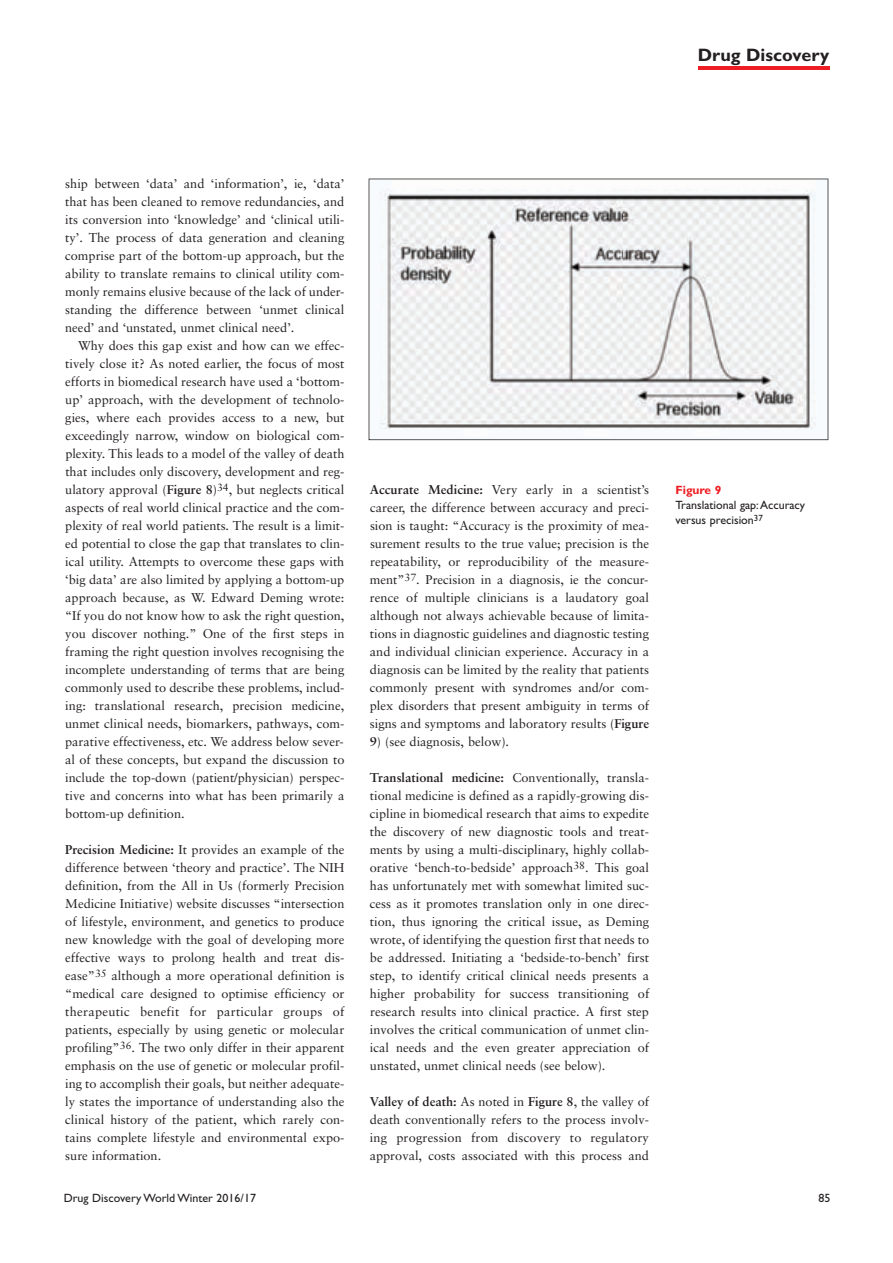
<style>
.page{position:relative;width:893px;height:1263px;background:#fff}
.page>*{position:absolute;margin:0;border:0;box-sizing:border-box;transform-origin:0 0}
.t1{font:700 18px "Gill Sans";color:#231f20}
.t2{font:12.75px/18px "Sabon";color:#231f20;text-align:justify}
.t3{font:12px/15px "Gill Sans";color:#231f20}
.t4{font:700 12px "Gill Sans";color:#ee1d23}
.s1{font-weight:700}
</style>
<div class="page">
<hr style="left:698px;top:67px;width:131px;height:3px;background:#ee1d23">
<svg style="left:369px;top:179px;width:459px;height:261px;fill:#f0f0f1"></svg>
<h1 class="t1" style="left:698px;top:48px;width:133px">Drug Discovery</h1>
<p class="t2" style="left:65px;top:176px;width:281px">ship between ‘data’ and ‘information’, ie, ‘data’ that has been cleaned to remove redundancies, and its conversion into ‘knowledge’ and ‘clinical utili&shy;ty’. The process of data generation and cleaning comprise part of the bottom-up approach, but the ability to translate remains to clinical utility com&shy;monly remains elusive because of the lack of under&shy;standing the difference between ‘unmet clinical need’ and ‘unstated, unmet clinical need’.</p>
<p class="t2" style="left:65px;top:338px;width:281px;text-indent:13px">Why does this gap exist and how can we effec&shy;tively close it? As noted earlier, the focus of most efforts in biomedical research have used a ‘bottom&shy;up’ approach, with the development of technolo&shy;gies, where each provides access to a new, but exceedingly narrow, window on biological com&shy;plexity. This leads to a model of the valley of death that includes only discovery, development and reg&shy;ulatory approval (<span class="s1">Figure 8</span>)<sup>34</sup>, but neglects critical aspects of real world clinical practice and the com&shy;plexity of real world patients. The result is a limit&shy;ed potential to close the gap that translates to clin&shy;ical utility. Attempts to overcome these gaps with ‘big data’ are also limited by applying a bottom-up approach because, as W. Edward Deming wrote: “If you do not know how to ask the right question, you discover nothing.” One of the first steps in framing the right question involves recognising the incomplete understanding of terms that are being commonly used to describe these problems, includ&shy;ing: translational research, precision medicine, unmet clinical needs, biomarkers, pathways, com&shy;parative effectiveness, etc. We address below sever&shy;al of these concepts, but expand the discussion to include the top-down (patient/physician) perspec&shy;tive and concerns into what has been primarily a bottom-up definition.</p>
<p class="t2" style="left:65px;top:842px;width:281px"><span class="s1">Precision Medicine:</span> It provides an example of the difference between ‘theory and practice’. The NIH definition, from the All in Us (formerly Precision Medicine Initiative) website discusses “intersection of lifestyle, environment, and genetics to produce new knowledge with the goal of developing more effective ways to prolong health and treat dis&shy;ease”<sup>35</sup> although a more operational definition is “medical care designed to optimise efficiency or therapeutic benefit for particular groups of patients, especially by using genetic or molecular profiling”<sup>36</sup>. The two only differ in their apparent emphasis on the use of genetic or molecular profil&shy;ing to accomplish their goals, but neither adequate&shy;ly states the importance of understanding also the clinical history of the patient, which rarely con&shy;tains complete lifestyle and environmental expo&shy;sure information.</p>
<p class="t2" style="left:370px;top:482px;width:281px"><span class="s1">Accurate Medicine:</span> Very early in a scientist’s career, the difference between accuracy and preci&shy;sion is taught: “Accuracy is the proximity of mea&shy;surement results to the true value; precision is the repeatability, or reproducibility of the measure&shy;ment”<sup>37</sup>. Precision in a diagnosis, ie the concur&shy;rence of multiple clinicians is a laudatory goal although not always achievable because of limita&shy;tions in diagnostic guidelines and diagnostic testing and individual clinician experience. Accuracy in a diagnosis can be limited by the reality that patients commonly present with syndromes and/or com&shy;plex disorders that present ambiguity in terms of signs and symptoms and laboratory results (<span class="s1">Figure</span></p>
<p class="t2" style="left:370px;top:734px;width:141px"><span class="s1">9</span>) (see diagnosis, below).</p>
<p class="t2" style="left:370px;top:770px;width:281px"><span class="s1">Translational medicine:</span> Conventionally, transla&shy;tional medicine is defined as a rapidly-growing dis&shy;cipline in biomedical research that aims to expedite the discovery of new diagnostic tools and treat&shy;ments by using a multi-disciplinary, highly collab&shy;orative ‘bench-to-bedside’ approach<sup>38</sup>. This goal has unfortunately met with somewhat limited suc&shy;cess as it promotes translation only in one direc&shy;tion, thus ignoring the critical issue, as Deming wrote, of identifying the question first that needs to be addressed. Initiating a ‘bedside-to-bench’ first step, to identify critical clinical needs presents a higher probability for success transitioning of research results into clinical practice. A first step involves the critical communication of unmet clin&shy;ical needs and the even greater appreciation of unstated, unmet clinical needs (see below).</p>
<p class="t2" style="left:370px;top:1094px;width:281px"><span class="s1">Valley of death:</span> As noted in <span class="s1">Figure 8</span>, the valley of death conventionally refers to the process involv&shy;ing progression from discovery to regulatory approval, costs associated with this process and</p>
<p class="t4" style="left:675px;top:485px;width:48px">Figure 9</p>
<p class="t3" style="left:675px;top:498px;width:131px">Translational gap: Accuracy versus precision<sup>37</sup></p>
<p class="t3" style="left:64px;top:1191px;width:194px">Drug Discovery World Winter 2016/17</p>
<p class="t3" style="left:818px;top:1191px;width:13px">85</p>
</div>
